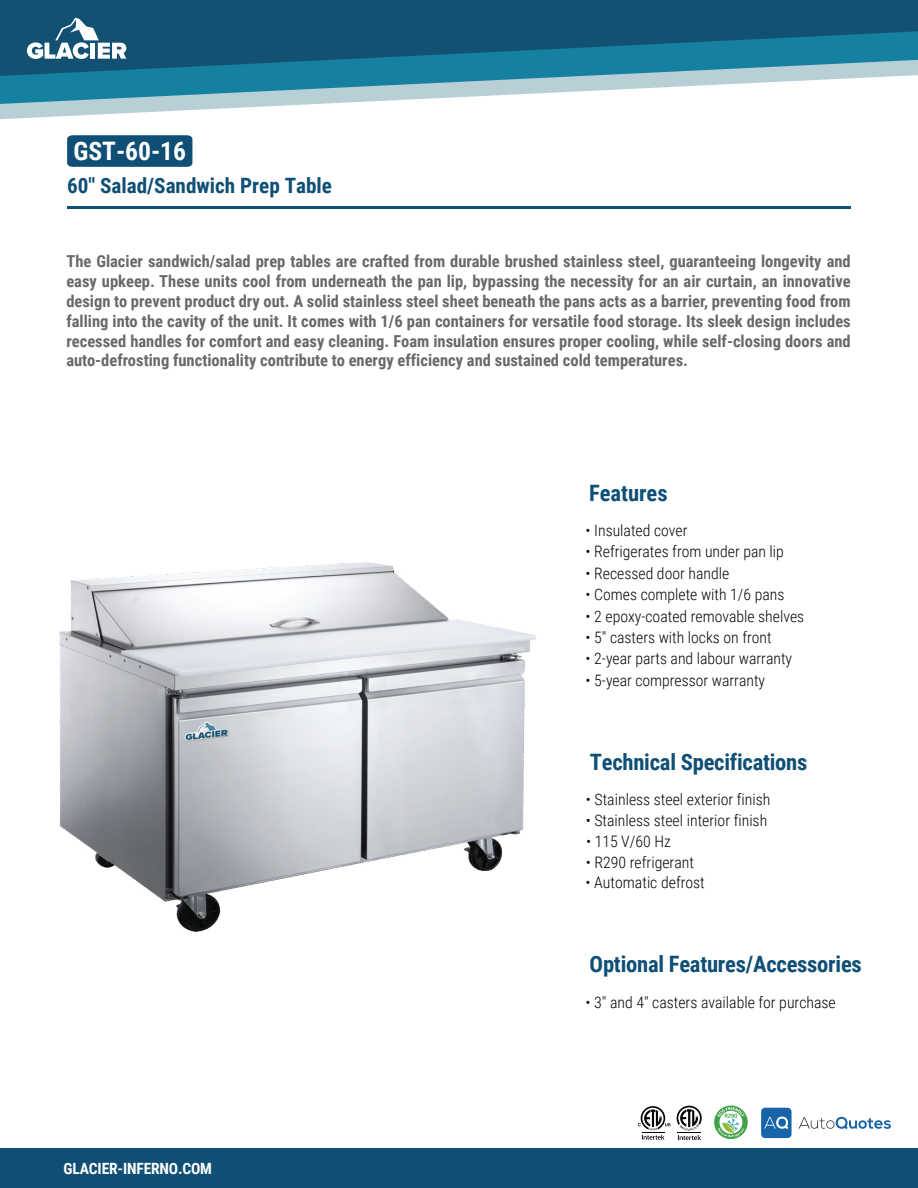
<style>
.page{position:relative;width:918px;height:1188px;background:#fff}
.page>*{position:absolute;margin:0;border:0;box-sizing:border-box;transform-origin:0 0}
.t1{font:700 25.5px "Roboto Condensed";color:#fff}
.t2{font:700 22.65px "Roboto Condensed";letter-spacing:-.01em;color:#0f4f75}
.t3{font:700 21.15px "Roboto Condensed";color:#0f4f75}
.t4{font:700 16.5px/19.8px "Roboto Condensed";color:#686969;text-align:justify}
.t5{font:300 15.75px "Roboto Condensed";color:#050504}
.t6{font:700 15.45px "Roboto Condensed";letter-spacing:-.01em;color:#fff}
</style>
<div class="page">
<div style="left:0;top:1148px;width:918px;height:40px;background:#0f4f75"></div>
<svg style="left:0;top:104px;width:314px;height:15px"></svg>
<svg style="left:0;top:76px;width:897px;height:28px"></svg>
<svg style="left:0;top:0;width:918px;height:76px;background:#196281"></svg>
<svg style="left:27px;top:18px;width:99px;height:41px"></svg>
<svg style="left:638px;top:1106px;width:33px;height:34px"></svg>
<svg style="left:799px;top:1117px;width:92px;height:12px"></svg>
<svg style="left:761px;top:1108px;width:31px;height:30px"></svg>
<div style="left:778px;top:1119px;width:8px;height:8px;background:#1764a8;border-radius:50%"></div>
<svg style="left:714px;top:1106px;width:34px;height:33px"></svg>
<hr style="left:67px;top:207px;width:784px;height:2px;background:#0f4f75">
<svg style="left:67px;top:135px;width:125px;height:32px;background:#135277"></svg>
<img style="left:59px;top:562px;width:477px;height:370px">
<svg style="left:677px;top:1106px;width:25px;height:34px"></svg>
<h1 class="t1" style="left:73px;top:133px;width:114px">GST-60-16</h1>
<p class="t3" style="left:67px;top:171px;width:266px">60" Salad/Sandwich Prep Table</p>
<p class="t4" style="left:66px;top:251px;width:786px">The Glacier sandwich/salad prep tables are crafted from durable brushed stainless steel, guaranteeing longevity and easy upkeep. These units cool from underneath the pan lip, bypassing the necessity for an air curtain, an innovative design to prevent product dry out. A solid stainless steel sheet beneath the pans acts as a barrier, preventing food from falling into the cavity of the unit. It comes with 1/6 pan containers for versatile food storage. Its sleek design includes recessed handles for comfort and easy cleaning. Foam insulation ensures proper cooling, while self-closing doors and auto-defrosting functionality contribute to energy efficiency and sustained cold temperatures.</p>
<h2 class="t2" style="left:589px;top:477px;width:80px">Features</h2>
<p class="t5" style="left:586px;top:519px;width:103px">• Insulated cover</p>
<p class="t5" style="left:586px;top:541px;width:200px">• Refrigerates from under pan lip</p>
<p class="t5" style="left:586px;top:562px;width:145px">• Recessed door handle</p>
<p class="t5" style="left:586px;top:584px;width:200px">• Comes complete with 1/6 pans</p>
<p class="t5" style="left:586px;top:605px;width:220px">• 2 epoxy-coated removable shelves</p>
<p class="t5" style="left:586px;top:626px;width:188px">• 5″ casters with locks on front</p>
<p class="t5" style="left:586px;top:648px;width:208px">• 2-year parts and labour warranty</p>
<p class="t5" style="left:586px;top:669px;width:181px">• 5-year compressor warranty</p>
<h2 class="t2" style="left:590px;top:746px;width:219px">Technical Specifications</h2>
<p class="t5" style="left:586px;top:789px;width:186px">• Stainless steel exterior finish</p>
<p class="t5" style="left:586px;top:809px;width:183px">• Stainless steel interior finish</p>
<p class="t5" style="left:586px;top:851px;width:110px">• R290 refrigerant</p>
<p class="t5" style="left:586px;top:872px;width:121px">• Automatic defrost</p>
<p class="t5" style="left:586px;top:830px;width:86px">• 115 V/60 Hz</p>
<h2 class="t2" style="left:590px;top:948px;width:274px">Optional Features/Accessories</h2>
<p class="t6" style="left:64px;top:1157px;width:150px">GLACIER-INFERNO.COM</p>
<p class="t5" style="left:586px;top:991px;width:252px">• 3" and 4" casters available for purchase</p>
</div>
